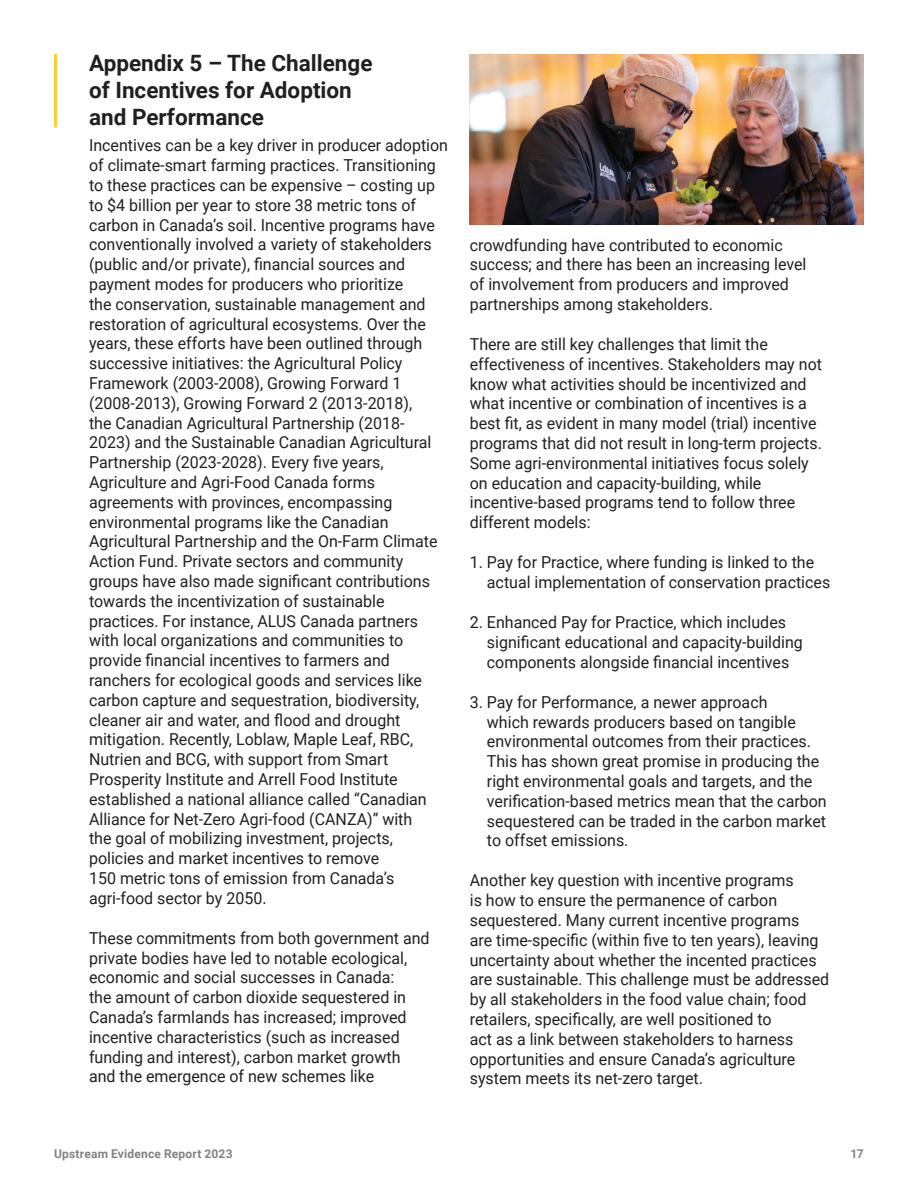
<style>
.page{position:relative;width:918px;height:1188px;background:#fff}
.page>*{position:absolute;margin:0;border:0;box-sizing:border-box;transform-origin:0 0}
.t1{font:700 22.5px/27px "Roboto";color:#231f20}
.t2{font:16.5px/19.8px "Roboto";color:#231f20}
.t3{font:700 12px "Roboto";letter-spacing:.02em;color:#808285}
</style>
<div class="page">
<img style="left:469px;top:54px;width:395px;height:171px">
<hr style="left:54px;top:54px;width:3px;height:73px;background:#fecd33">
<h1 class="t1" style="left:89px;top:49px;width:285px">Appendix 5 – The Challenge of Incentives for Adoption and Performance</h1>
<p class="t2" style="left:89px;top:135px;width:361px">Incentives can be a key driver in producer adoption of climate-smart farming practices. Transitioning to these practices can be expensive – costing up to $4 billion per year to store 38 metric tons of carbon in Canada’s soil. Incentive programs have conventionally involved a variety of stakeholders (public and/or private), financial sources and payment modes for producers who prioritize<br>the conservation, sustainable management and restoration of agricultural ecosystems. Over the years, these efforts have been outlined through successive initiatives: the Agricultural Policy Framework (2003-2008), Growing Forward 1 (2008-2013), Growing Forward 2 (2013-2018),<br>the Canadian Agricultural Partnership (2018- 2023) and the Sustainable Canadian Agricultural Partnership (2023-2028). Every five years, Agriculture and Agri-Food Canada forms agreements with provinces, encompassing environmental programs like the Canadian Agricultural Partnership and the On-Farm Climate Action Fund. Private sectors and community groups have also made significant contributions towards the incentivization of sustainable practices. For instance, ALUS Canada partners with local organizations and communities to provide financial incentives to farmers and ranchers for ecological goods and services like carbon capture and sequestration, biodiversity, cleaner air and water, and flood and drought mitigation. Recently, Loblaw, Maple Leaf, RBC, Nutrien and BCG, with support from Smart Prosperity Institute and Arrell Food Institute established a national alliance called “Canadian Alliance for Net-Zero Agri-food (CANZA)” with<br>the goal of mobilizing investment, projects, policies and market incentives to remove<br>150 metric tons of emission from Canada’s agri-food sector by 2050.</p>
<p class="t2" style="left:89px;top:927px;width:342px">These commitments from both government and private bodies have led to notable ecological, economic and social successes in Canada:<br>the amount of carbon dioxide sequestered in Canada’s farmlands has increased; improved incentive characteristics (such as increased funding and interest), carbon market growth and the emergence of new schemes like</p>
<p class="t2" style="left:470px;top:234px;width:338px">crowdfunding have contributed to economic success; and there has been an increasing level of involvement from producers and improved partnerships among stakeholders.</p>
<p class="t2" style="left:470px;top:334px;width:354px">There are still key challenges that limit the effectiveness of incentives. Stakeholders may not know what activities should be incentivized and what incentive or combination of incentives is a best fit, as evident in many model (trial) incentive programs that did not result in long-term projects.<br>Some agri-environmental initiatives focus solely on education and capacity-building, while incentive-based programs tend to follow three different models:</p>
<p class="t2" style="left:487px;top:552px;width:345px;text-indent:-17px">1. Pay for Practice, where funding is linked to the actual implementation of conservation practices</p>
<p class="t2" style="left:487px;top:612px;width:317px;text-indent:-17px">2. Enhanced Pay for Practice, which includes significant educational and capacity-building components alongside financial incentives</p>
<p class="t2" style="left:487px;top:691px;width:341px;text-indent:-17px">3. Pay for Performance, a newer approach<br>which rewards producers based on tangible environmental outcomes from their practices.<br>This has shown great promise in producing the right environmental goals and targets, and the verification-based metrics mean that the carbon sequestered can be traded in the carbon market to offset emissions.</p>
<p class="t2" style="left:470px;top:870px;width:361px">Another key question with incentive programs<br>is how to ensure the permanence of carbon sequestered. Many current incentive programs<br>are time-specific (within five to ten years), leaving uncertainty about whether the incented practices are sustainable. This challenge must be addressed by all stakeholders in the food value chain; food retailers, specifically, are well positioned to<br>act as a link between stakeholders to harness opportunities and ensure Canada’s agriculture system meets its net-zero target.</p>
<p class="t3" style="left:54px;top:1145px;width:180px">Upstream Evidence Report 2023</p>
<p class="t3" style="left:851px;top:1145px;width:15px">17</p>
</div>
